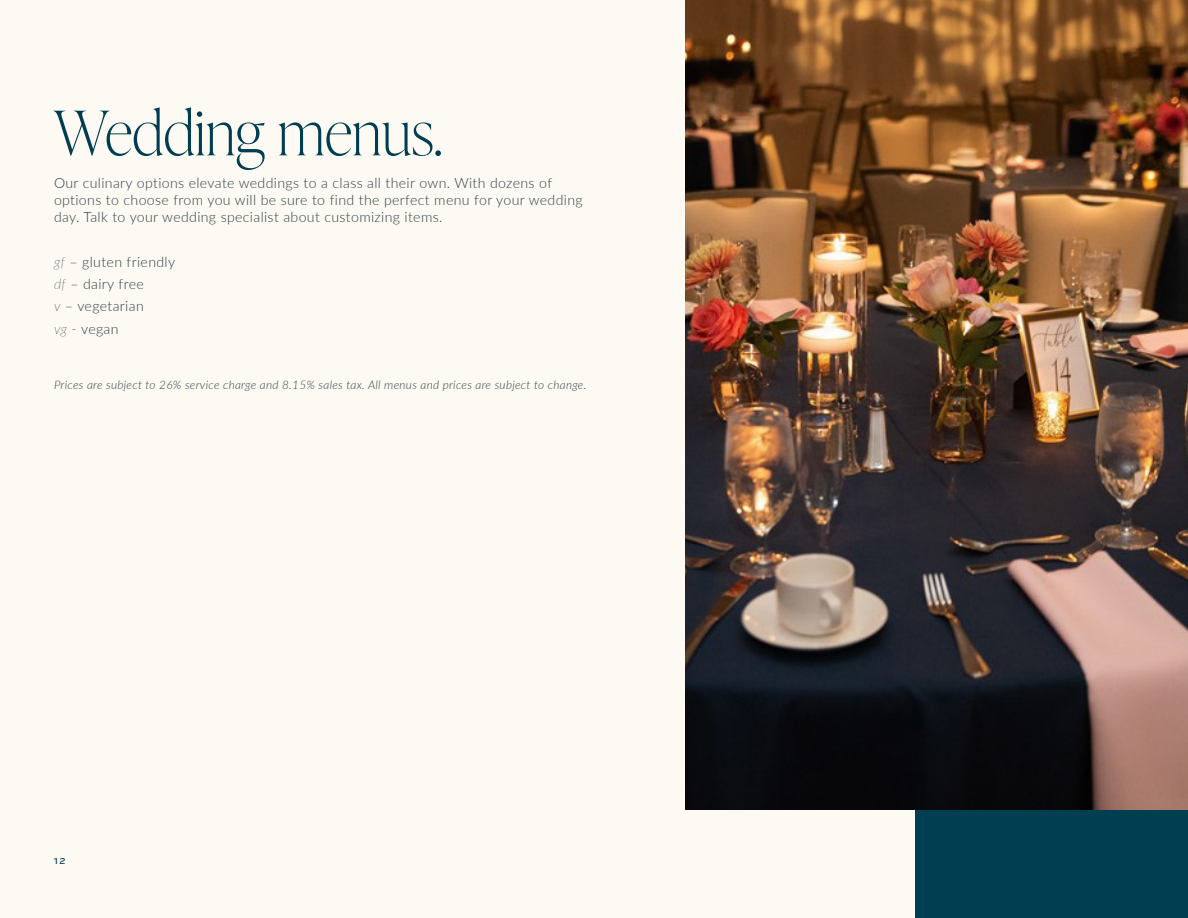
<style>
.page{position:relative;width:1188px;height:918px;background:#fcfaf2}
.page>*{position:absolute;margin:0;border:0;box-sizing:border-box;transform-origin:0 0}
._1_-_Medium_-_interior_header{font:100 61.35px "Ivy Presto Display";color:#003d52}
._4_-_Body_copy{font:300 14.1px/17px "Lato";letter-spacing:.025em;color:#303f49}
._4_-_Body_copy-2{font:italic 300 11.85px "Lato";letter-spacing:.025em;color:#303f49}
.t1{font:500 9px "Sweet Sans Pro";color:#003e52}
.s1{font-weight:100;font-style:italic}
</style>
<div class="page">
<div style="left:915px;top:0;width:273px;height:918px;background:#003e52"></div>
<img style="left:685px;top:0;width:503px;height:810px">
<p class="_1_-_Medium_-_interior_header" style="left:54px;top:89px;width:390px">Wedding menus.</p>
<p class="_4_-_Body_copy" style="left:54px;top:174px;width:530px">Our culinary options elevate weddings to a class all their own. With dozens of options to choose from you will be sure to find the perfect menu for your wedding day. Talk to your wedding specialist about customizing items.</p>
<p class="_4_-_Body_copy" style="left:54px;top:253px;width:123px"><span class="s1">gf</span> – gluten friendly</p>
<p class="_4_-_Body_copy" style="left:54px;top:275px;width:91px"><span class="s1">df</span> – dairy free</p>
<p class="_4_-_Body_copy" style="left:54px;top:297px;width:91px"><span class="s1">v</span> – vegetarian</p>
<p class="_4_-_Body_copy" style="left:54px;top:319px;width:66px"><span class="s1">vg</span> - vegan</p>
<p class="_4_-_Body_copy-2" style="left:54px;top:376px;width:534px">Prices are subject to 26% service charge and 8.15% sales tax. All menus and prices are subject to change.</p>
<p class="t1" style="left:54px;top:854px;width:13px">12</p>
</div>
